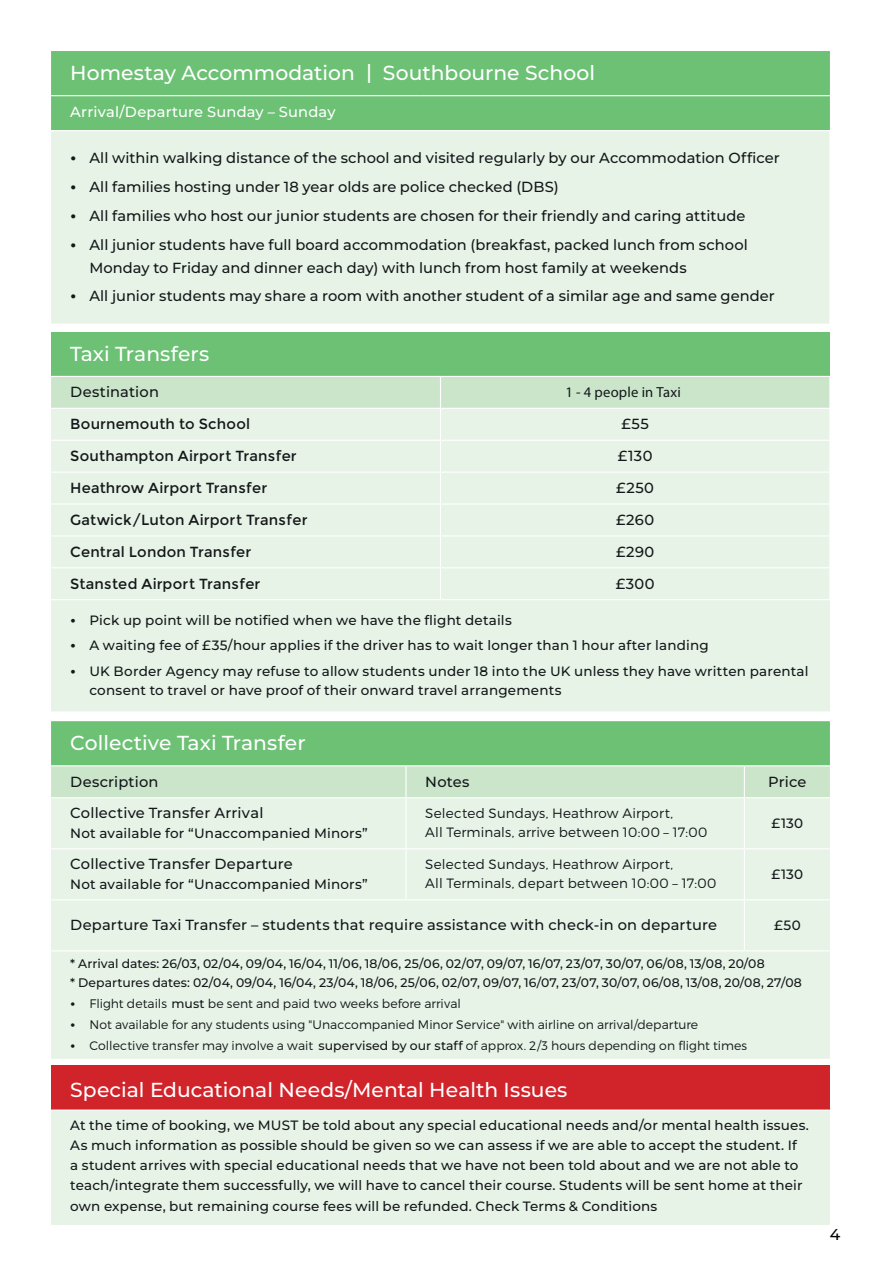
<style>
.page{position:relative;width:881px;height:1276px;background:#fff}
.page>*{position:absolute;margin:0;border:0;box-sizing:border-box;transform-origin:0 0}
.t1{font:500 20.25px "Montserrat";color:#fff}
.t2{font:500 15.75px "Montserrat";color:#040503}
.t3{font:500 14.62px/22.5px "Montserrat";letter-spacing:.005em;color:#14171b}
.t4{font:14.62px "Montserrat";letter-spacing:.015em;color:#14171b}
.t5{font:500 14.62px "Montserrat";letter-spacing:.015em;color:#fff}
.t6{font:600 14.62px "Montserrat";letter-spacing:.015em;color:#14171b}
.t7{font:500 13.5px/20.2px "Montserrat";letter-spacing:.01em;color:#14171b}
.t8{font:300 13.5px/19.1px "Montserrat";letter-spacing:.015em;color:#14171b}
.t9{font:300 12.38px "Montserrat";letter-spacing:.005em;color:#14171b}
.t10{font:500 12.38px/18.9px "Montserrat";letter-spacing:.015em;color:#14171b}
.s1{font-weight:700}
.s2{font-weight:500}
</style>
<div class="page">
<div style="left:51px;top:51px;width:778px;height:79px;background:#6cc174"></div>
<div style="left:51px;top:131px;width:778px;height:193px;background:#e6f3e6"></div>
<hr style="left:51px;top:95px;width:369px;height:1px;background:#fff">
<hr style="left:420px;top:95px;width:409px;height:1px;background:#fff">
<hr style="left:51px;top:323px;width:369px;height:2px;background:#fff">
<hr style="left:420px;top:323px;width:410px;height:2px;background:#fff">
<div style="left:51px;top:332px;width:778px;height:44px;background:#6cc174"></div>
<div style="left:51px;top:377px;width:778px;height:31px;background:#cae5c9"></div>
<div style="left:51px;top:409px;width:778px;height:302px;background:#e6f3e6"></div>
<hr style="left:440px;top:377px;width:1px;height:31px;background:#fff">
<hr style="left:440px;top:409px;width:1px;height:31px;background:#fff">
<hr style="left:51px;top:440px;width:389px;height:1px;background:#fff">
<hr style="left:440px;top:440px;width:390px;height:1px;background:#fff">
<hr style="left:440px;top:441px;width:1px;height:30px;background:#fff">
<hr style="left:51px;top:471px;width:389px;height:2px;background:#fff">
<hr style="left:440px;top:471px;width:390px;height:2px;background:#fff">
<hr style="left:440px;top:473px;width:1px;height:30px;background:#fff">
<hr style="left:51px;top:503px;width:389px;height:1px;background:#fff">
<hr style="left:440px;top:503px;width:390px;height:1px;background:#fff">
<hr style="left:440px;top:504px;width:1px;height:31px;background:#fff">
<hr style="left:51px;top:535px;width:389px;height:1px;background:#fff">
<hr style="left:440px;top:535px;width:390px;height:1px;background:#fff">
<hr style="left:440px;top:536px;width:1px;height:31px;background:#fff">
<hr style="left:51px;top:567px;width:389px;height:1px;background:#fff">
<hr style="left:440px;top:567px;width:390px;height:1px;background:#fff">
<hr style="left:440px;top:568px;width:1px;height:31px;background:#fff">
<hr style="left:51px;top:599px;width:389px;height:1px;background:#fff">
<hr style="left:440px;top:599px;width:390px;height:1px;background:#fff">
<svg style="left:51px;top:721px;width:778px;height:76px;background:#93d097"></svg>
<div style="left:51px;top:798px;width:778px;height:260px;background:#e6f3e6"></div>
<hr style="left:51px;top:765px;width:355px;height:1px;background:#fff">
<hr style="left:406px;top:765px;width:171px;height:1px;background:#fff">
<hr style="left:405px;top:766px;width:1px;height:31px;background:#fff">
<hr style="left:577px;top:765px;width:167px;height:1px;background:#fff">
<hr style="left:744px;top:765px;width:85px;height:1px;background:#fff">
<hr style="left:743px;top:766px;width:1px;height:31px;background:#fff">
<hr style="left:405px;top:798px;width:1px;height:50px;background:#fff">
<hr style="left:743px;top:798px;width:1px;height:50px;background:#fff">
<hr style="left:51px;top:848px;width:355px;height:1px;background:#fff">
<hr style="left:406px;top:848px;width:171px;height:1px;background:#fff">
<hr style="left:405px;top:849px;width:1px;height:50px;background:#fff">
<hr style="left:577px;top:848px;width:167px;height:1px;background:#fff">
<hr style="left:744px;top:848px;width:85px;height:1px;background:#fff">
<hr style="left:743px;top:849px;width:1px;height:50px;background:#fff">
<hr style="left:51px;top:899px;width:355px;height:1px;background:#fff">
<hr style="left:406px;top:899px;width:171px;height:1px;background:#fff">
<hr style="left:577px;top:899px;width:167px;height:1px;background:#fff">
<hr style="left:744px;top:899px;width:85px;height:1px;background:#fff">
<hr style="left:743px;top:900px;width:1px;height:50px;background:#fff">
<hr style="left:51px;top:950px;width:355px;height:1px;background:#fff">
<hr style="left:406px;top:950px;width:171px;height:1px;background:#fff">
<hr style="left:577px;top:950px;width:167px;height:1px;background:#fff">
<hr style="left:744px;top:950px;width:85px;height:1px;background:#fff">
<div style="left:51px;top:1065px;width:778px;height:45px;background:#d1232a"></div>
<div style="left:51px;top:1110px;width:778px;height:115px;background:#e6f3e6"></div>
<hr style="left:51px;top:1109px;width:778px;height:1px;background:#fff">
<h1 class="t1" style="left:70px;top:60px;width:526px">Homestay Accommodation | Southbourne School</h1>
<p class="t5" style="left:70px;top:102px;width:267px">Arrival/Departure Sunday – Sunday</p>
<p class="t3" style="left:70px;top:147px;width:710px"><span class="s1">•</span> All within walking distance of the school and visited regularly by our Accommodation Officer</p>
<p class="t3" style="left:70px;top:175px;width:490px"><span class="s1">•</span> All families hosting under 18 year olds are police checked (DBS)</p>
<p class="t3" style="left:70px;top:204px;width:676px"><span class="s1">•</span> All families who host our junior students are chosen for their friendly and caring attitude</p>
<p class="t3" style="left:89px;top:233px;width:659px;text-indent:-19px"><span class="s1">•</span> All junior students have full board accommodation (breakfast, packed lunch from school<br>Monday to Friday and dinner each day) with lunch from host family at weekends</p>
<p class="t3" style="left:70px;top:285px;width:706px"><span class="s1">•</span> All junior students may share a room with another student of a similar age and same gender</p>
<h1 class="t1" style="left:70px;top:340px;width:140px">Taxi Transfers</h1>
<p class="t3" style="left:70px;top:380px;width:90px">Destination</p>
<p class="t6" style="left:565px;top:383px;width:117px">1 - 4 people in Taxi</p>
<p class="t4" style="left:70px;top:415px;width:181px">Bournemouth to School</p>
<p class="t3" style="left:621px;top:412px;width:29px">£55</p>
<p class="t4" style="left:70px;top:447px;width:228px">Southampton Airport Transfer</p>
<p class="t3" style="left:617px;top:444px;width:36px">£130</p>
<p class="t4" style="left:70px;top:479px;width:198px">Heathrow Airport Transfer</p>
<p class="t3" style="left:616px;top:476px;width:39px">£250</p>
<p class="t4" style="left:70px;top:511px;width:239px">Gatwick/Luton Airport Transfer</p>
<p class="t3" style="left:616px;top:508px;width:39px">£260</p>
<p class="t4" style="left:70px;top:543px;width:182px">Central London Transfer</p>
<p class="t3" style="left:615px;top:540px;width:40px">£290</p>
<p class="t4" style="left:70px;top:575px;width:192px">Stansted Airport Transfer</p>
<p class="t3" style="left:615px;top:572px;width:41px">£300</p>
<p class="t7" style="left:70px;top:609px;width:443px"><span class="s1">•</span> Pick up point will be notified when we have the flight details</p>
<p class="t7" style="left:70px;top:635px;width:639px"><span class="s1">•</span> A waiting fee of £35/hour applies if the driver has to wait longer than 1 hour after landing</p>
<p class="t7" style="left:89px;top:661px;width:720px;line-height:19.1px;text-indent:-19px"><span class="s1">•</span> UK Border Agency may refuse to allow students under 18 into the UK unless they have written parental consent to travel or have proof of their onward travel arrangements</p>
<h1 class="t1" style="left:70px;top:730px;width:237px">Collective Taxi Transfer</h1>
<p class="t3" style="left:70px;top:770px;width:90px">Description</p>
<p class="t3" style="left:425px;top:770px;width:46px">Notes</p>
<p class="t3" style="left:767px;top:770px;width:40px">Price</p>
<p class="t3" style="left:70px;top:801px;width:195px">Collective Transfer Arrival</p>
<p class="t7" style="left:70px;top:823px;width:299px">Not available for “Unaccompanied Minors”</p>
<p class="t8" style="left:425px;top:803px;width:284px">Selected Sundays, Heathrow Airport,<br>All Terminals, arrive between 10:00 – 17:00</p>
<p class="t7" style="left:771px;top:812px;width:33px">£130</p>
<p class="t3" style="left:70px;top:852px;width:224px">Collective Transfer Departure</p>
<p class="t7" style="left:70px;top:874px;width:299px">Not available for “Unaccompanied Minors”</p>
<p class="t8" style="left:425px;top:854px;width:292px">Selected Sundays, Heathrow Airport,<br>All Terminals, depart between 10:00 – 17:00</p>
<p class="t7" style="left:771px;top:863px;width:33px">£130</p>
<p class="t3" style="left:70px;top:913px;width:648px">Departure Taxi Transfer – students that require assistance with check-in on departure</p>
<p class="t7" style="left:773px;top:914px;width:28px">£50</p>
<p class="t10" style="left:70px;top:953px;width:732px">* Arrival dates: 26/03, 02/04, 09/04, 16/04, 11/06, 18/06, 25/06, 02/07, 09/07, 16/07, 23/07, 30/07, 06/08, 13/08, 20/08<br>* Departures dates: 02/04, 09/04, 16/04, 23/04, 18/06, 25/06, 02/07, 09/07, 16/07, 23/07, 30/07, 06/08, 13/08, 20/08, 27/08</p>
<p class="t9" style="left:70px;top:996px;width:392px"><span class="s1">•</span> Flight details <span class="s2">must</span> be sent and paid two weeks before arrival</p>
<p class="t9" style="left:70px;top:1017px;width:629px"><span class="s1">•</span> Not available for any students using "Unaccompanied Minor Service" with airline on arrival/departure</p>
<p class="t9" style="left:70px;top:1038px;width:678px"><span class="s1">•</span> Collective transfer may involve a wait <span class="s2">supervised by our staff</span> of approx. 2/3 hours depending on flight times</p>
<h1 class="t1" style="left:70px;top:1076px;width:498px">Special Educational Needs/Mental Health Issues</h1>
<p class="t7" style="left:70px;top:1114px;width:740px">At the time of booking, we MUST be told about any special educational needs and/or mental health issues.<br>As much information as possible should be given so we can assess if we are able to accept the student. If<br>a student arrives with special educational needs that we have not been told about and we are not able to teach/integrate them successfully, we will have to cancel their course. Students will be sent home at their own expense, but remaining course fees will be refunded. Check Terms &amp; Conditions</p>
<p class="t2" style="left:829px;top:1224px;width:12px">4</p>
</div>
